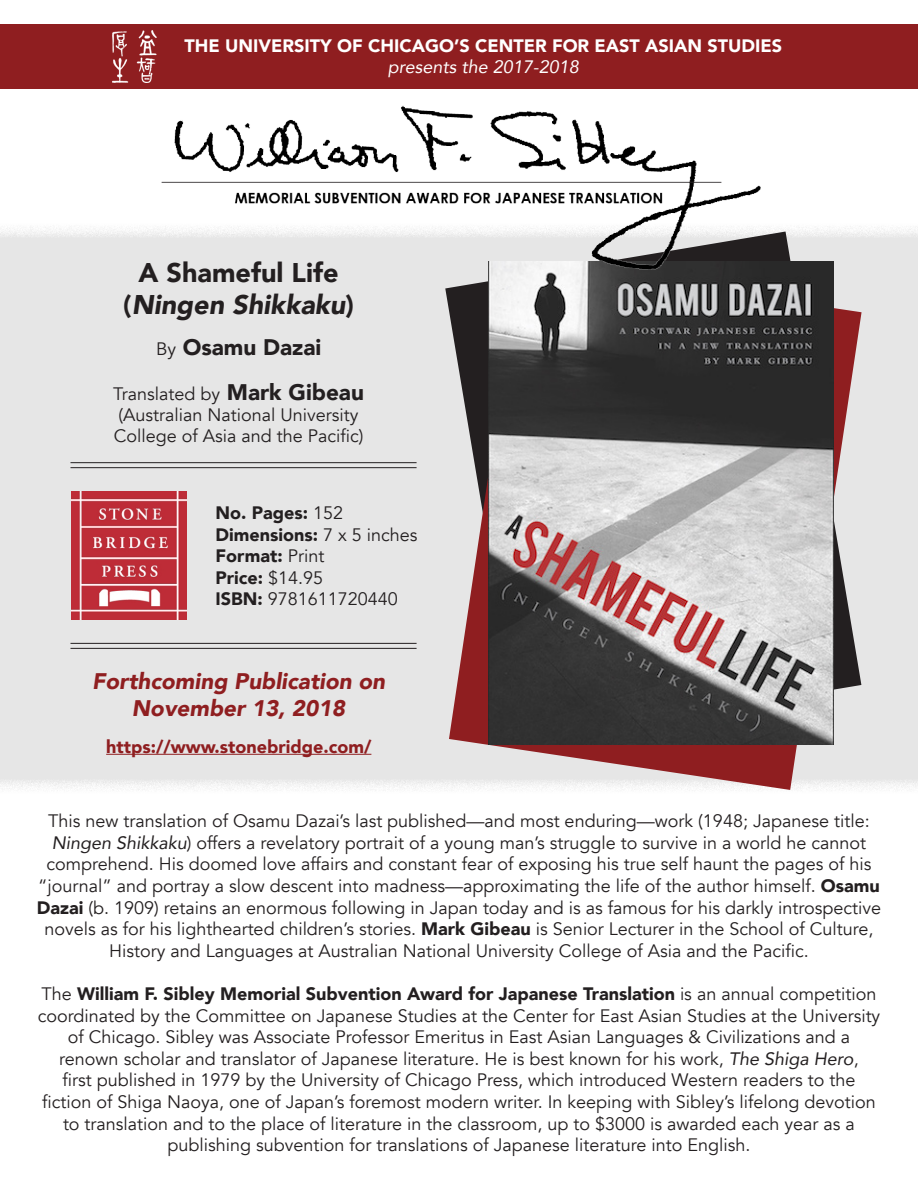
<style>
.page{position:relative;width:918px;height:1188px;background:#fff}
.page>*{position:absolute;margin:0;border:0;box-sizing:border-box;transform-origin:0 0}
.t1{font:italic 900 27px "Avenir";color:#231f20}
.t2{font:900 27px "Avenir";color:#231f20}
.t3{font:italic 900 22.5px "Avenir";color:#8f1e20}
.t4{font:900 22.5px "Avenir";color:#231f20}
.t5{font:18px/21.6px "Avenir";color:#231f20;text-align:center}
.t6{font:900 18px "Avenir";color:#231f20}
.t7{font:900 18px "Avenir";color:#fff}
.t8{font:900 18px "Avenir";color:#8f1e20}
.t9{font:italic 18px "Avenir";color:#fff}
.s1{font-style:normal}
.s2{font-weight:400;font-size:18px}
.s3{font-weight:900;font-size:22.5px}
.s4{font-weight:400}
.s5{font-weight:900}
.s6{font-style:italic}
</style>
<div class="page">
<div style="left:0;top:223px;width:918px;height:571px;background:#e6e6e6"></div>
<div style="left:0;top:24px;width:918px;height:65px;background:#8f1e20"></div>
<hr style="left:106px;top:754px;width:265px;height:1px;background:#8f1e20">
<img style="left:112px;top:30px;width:44px;height:53px">
<hr style="left:70px;top:462px;width:347px;height:1px;background:#231f20">
<hr style="left:70px;top:467px;width:347px;height:1px;background:#231f20">
<svg style="left:445px;top:232px;width:416px;height:78px"></svg>
<svg style="left:449px;top:261px;width:413px;height:529px"></svg>
<img style="left:488px;top:261px;width:345px;height:483px">
<img style="left:158px;top:105px;width:602px;height:169px">
<img style="left:71px;top:491px;width:116px;height:129px">
<hr style="left:70px;top:643px;width:347px;height:1px;background:#231f20">
<hr style="left:70px;top:648px;width:347px;height:1px;background:#231f20">
<p class="t7" style="left:184px;top:30px;width:599px">THE UNIVERSITY OF CHICAGO’S CENTER FOR EAST ASIAN STUDIES</p>
<p class="t9" style="left:388px;top:56px;width:193px">presents the 2017-2018</p>
<p class="t2" style="left:139px;top:249px;width:201px">A Shameful Life</p>
<p class="t1" style="left:123px;top:283px;width:232px"><span class="s1">(</span>Ningen Shikkaku<span class="s1">)</span></p>
<p class="t4" style="left:156px;top:328px;width:167px"><span class="s2">By</span> Osamu Dazai</p>
<p class="t5" style="left:113px;top:383px;width:252px">Translated by <span class="s3">Mark Gibeau</span></p>
<p class="t5" style="left:119px;top:404px;width:241px">(Australian National University</p>
<p class="t5" style="left:114px;top:425px;width:251px">College of Asia and the Pacific)</p>
<p class="t6" style="left:215px;top:497px;width:129px">No. Pages: <span class="s4">152</span></p>
<p class="t6" style="left:215px;top:519px;width:204px">Dimensions: <span class="s4">7 x 5 inches</span></p>
<p class="t6" style="left:215px;top:541px;width:110px">Format: <span class="s4">Print</span></p>
<p class="t6" style="left:215px;top:562px;width:109px">Price: <span class="s4">$14.95</span></p>
<p class="t5" style="left:215px;top:589px;width:184px"><span class="s5">ISBN:</span> 9781611720440</p>
<p class="t3" style="left:92px;top:663px;width:294px">Forthcoming Publication on</p>
<p class="t3" style="left:132px;top:690px;width:215px">November 13, 2018</p>
<p class="t8" style="left:106px;top:731px;width:267px">https://www.stonebridge.com/</p>
<p class="t5" style="left:37px;top:810px;width:846px">This new translation of Osamu Dazai’s last published—and most enduring—work (1948; Japanese title:<br><span class="s6">Ningen Shikkaku</span>) offers a revelatory portrait of a young man’s struggle to survive in a world he cannot comprehend. His doomed love affairs and constant fear of exposing his true self haunt the pages of his “journal” and portray a slow descent into madness—approximating the life of the author himself. <span class="s5">Osamu Dazai</span> (b. 1909) retains an enormous following in Japan today and is as famous for his darkly introspective novels as for his lighthearted children’s stories. <span class="s5">Mark Gibeau</span> is Senior Lecturer in the School of Culture, History and Languages at Australian National University College of Asia and the Pacific.</p>
<p class="t5" style="left:38px;top:983px;width:844px">The <span class="s5">William F. Sibley Memorial Subvention Award for Japanese Translation</span> is an annual competition coordinated by the Committee on Japanese Studies at the Center for East Asian Studies at the University of Chicago. Sibley was Associate Professor Emeritus in East Asian Languages &amp; Civilizations and a renown scholar and translator of Japanese literature. He is best known for his work, <span class="s6">The Shiga Hero</span>,<br>first published in 1979 by the University of Chicago Press, which introduced Western readers to the fiction of Shiga Naoya, one of Japan’s foremost modern writer. In keeping with Sibley’s lifelong devotion to translation and to the place of literature in the classroom, up to $3000 is awarded each year as a publishing subvention for translations of Japanese literature into English.</p>
</div>
